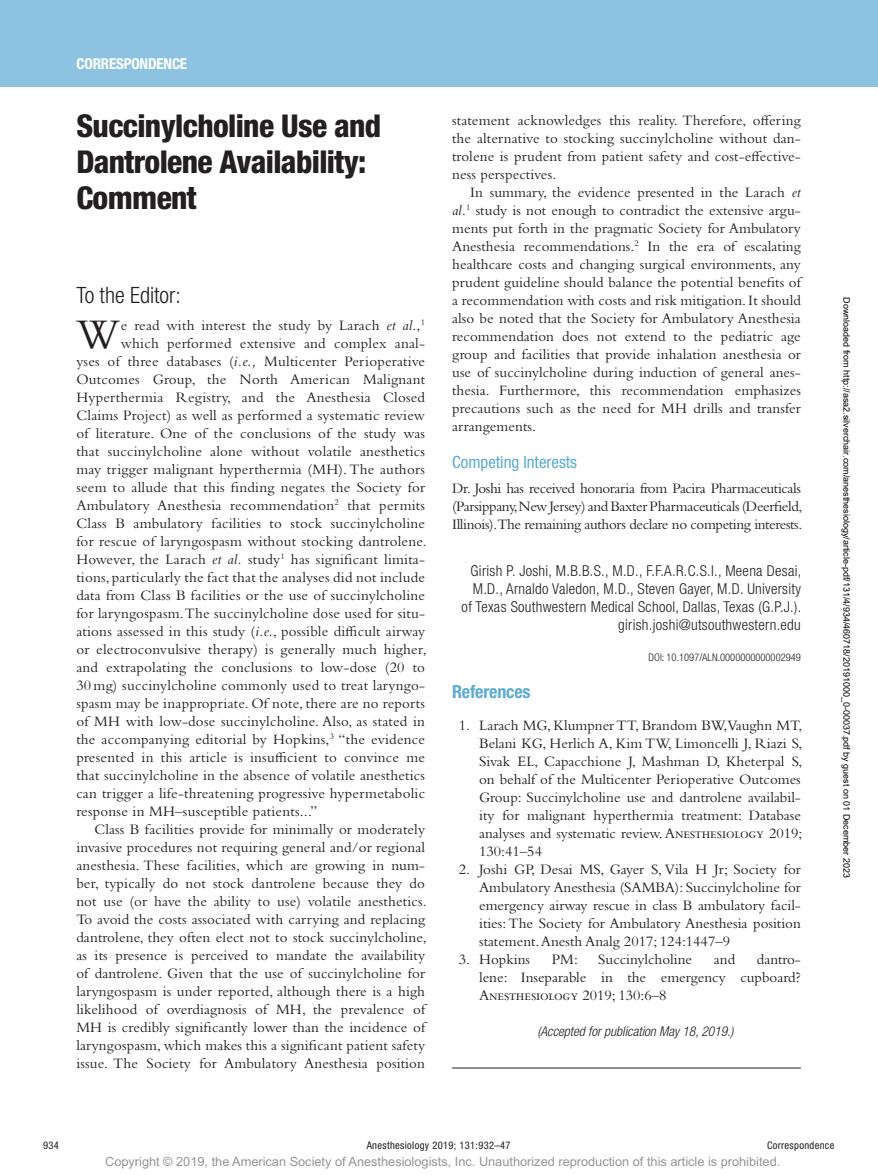
<style>
.page{position:relative;width:878px;height:1175px;background:#fff}
.page>*{position:absolute;margin:0;border:0;box-sizing:border-box;transform-origin:0 0}
.t1{font:43.95px "Bembo Std";color:#231f20}
.t2{font:800 condensed 31.5px/36px "Helvetica Neue LT Std";letter-spacing:-.02em;color:#231f20}
.t3{font:300 condensed 22.5px "Helvetica Neue LT Std";color:#231f20}
.t4{font:700 condensed 18px "Helvetica Neue LT Std";color:#5caad4}
.t5{font:condensed 16.8px "Helvetica Neue LT Std";color:#5caad4}
.t6{font:15px/18px "Bembo Std";letter-spacing:.01em;color:#231f20;text-align:justify}
.t7{font:300 condensed 15px/18px "Helvetica Neue LT Std";letter-spacing:.02em;color:#231f20;text-align:right}
.t8{font:700 condensed 15px "Helvetica Neue LT Std";letter-spacing:-.01em;color:#fff}
.t9{font:italic 300 condensed 13.5px "Helvetica Neue LT Std";color:#231f20}
.t10{font:12.75px "Arial MT Std";color:#939598}
.t11{font:condensed 10.5px "Helvetica Neue LT Std";letter-spacing:.03em;color:#231f20}
.t12{font:300 condensed 10.5px "Helvetica Neue LT Std";color:#231f20}
.t13{font:9px "Arial";color:#000}
.s1{font-style:italic}
</style>
<div class="page">
<div style="left:0;top:0;width:878px;height:86px;background:#8dc3e0"></div>
<hr style="left:452px;top:1067px;width:348px;height:1px;background:#231f20">
<p class="t8" style="left:77px;top:54px;width:112px">CORRESPONDENCE</p>
<h2 class="t2" style="left:76px;top:108px;width:306px">Succinylcholine Use and<br>Dantrolene Availability:<br>Comment</h2>
<h3 class="t3" style="left:76px;top:282px;width:106px">To the Editor:</h3>
<h1 class="t1" style="left:76px;top:309px;width:45px">W</h1>
<p class="t6" style="left:121px;top:316px;width:306px">e read with interest the study by Larach <span class="s1">et al</span>.,<sup>1</sup></p>
<p class="t6" style="left:121px;top:334px;width:306px">which performed extensive and complex anal-</p>
<p class="t6" style="left:76px;top:352px;width:350px">yses of three databases (<span class="s1">i.e.,</span> Multicenter Perioperative</p>
<p class="t6" style="left:76px;top:370px;width:350px">Outcomes Group, the North American Malignant</p>
<p class="t6" style="left:76px;top:388px;width:350px">Hyperthermia Registry, and the Anesthesia Closed</p>
<p class="t6" style="left:76px;top:406px;width:350px">Claims Project) as well as performed a systematic review</p>
<p class="t6" style="left:76px;top:424px;width:350px">of literature. One of the conclusions of the study was</p>
<p class="t6" style="left:76px;top:442px;width:350px">that succinylcholine alone without volatile anesthetics</p>
<p class="t6" style="left:76px;top:460px;width:350px">may trigger malignant hyperthermia (MH). The authors</p>
<p class="t6" style="left:76px;top:478px;width:350px">seem to allude that this finding negates the Society for</p>
<p class="t6" style="left:76px;top:496px;width:350px">Ambulatory Anesthesia recommendation<sup>2</sup> that permits</p>
<p class="t6" style="left:76px;top:514px;width:350px">Class B ambulatory facilities to stock succinylcholine</p>
<p class="t6" style="left:76px;top:532px;width:352px">for rescue of laryngospasm without stocking dantrolene.</p>
<p class="t6" style="left:76px;top:550px;width:350px">However, the Larach <span class="s1">et al.</span> study<sup>1</sup> has significant limita-</p>
<p class="t6" style="left:76px;top:568px;width:350px">tions, particularly the fact that the analyses did not include</p>
<p class="t6" style="left:76px;top:586px;width:350px">data from Class B facilities or the use of succinylcholine</p>
<p class="t6" style="left:76px;top:604px;width:350px">for laryngospasm. The succinylcholine dose used for situ-</p>
<p class="t6" style="left:76px;top:622px;width:350px">ations assessed in this study (<span class="s1">i.e.</span>, possible difficult airway</p>
<p class="t6" style="left:76px;top:640px;width:352px">or electroconvulsive therapy) is generally much higher,</p>
<p class="t6" style="left:76px;top:658px;width:350px">and extrapolating the conclusions to low-dose (20 to</p>
<p class="t6" style="left:76px;top:676px;width:350px">30mg) succinylcholine commonly used to treat laryngo-</p>
<p class="t6" style="left:76px;top:694px;width:350px">spasm may be inappropriate. Of note, there are no reports</p>
<p class="t6" style="left:76px;top:712px;width:350px">of MH with low-dose succinylcholine. Also, as stated in</p>
<p class="t6" style="left:76px;top:730px;width:350px">the accompanying editorial by Hopkins,<sup>3</sup> “the evidence</p>
<p class="t6" style="left:76px;top:748px;width:350px">presented in this article is insufficient to convince me</p>
<p class="t6" style="left:76px;top:766px;width:350px">that succinylcholine in the absence of volatile anesthetics</p>
<p class="t6" style="left:76px;top:784px;width:350px">can trigger a life-threatening progressive hypermetabolic</p>
<p class="t6" style="left:76px;top:802px;width:243px">response in MH–susceptible patients...”</p>
<p class="t6" style="left:94px;top:820px;width:332px">Class B facilities provide for minimally or moderately</p>
<p class="t6" style="left:76px;top:838px;width:350px">invasive procedures not requiring general and/or regional</p>
<p class="t6" style="left:76px;top:856px;width:350px">anesthesia. These facilities, which are growing in num-</p>
<p class="t6" style="left:76px;top:874px;width:350px">ber, typically do not stock dantrolene because they do</p>
<p class="t6" style="left:76px;top:892px;width:352px">not use (or have the ability to use) volatile anesthetics.</p>
<p class="t6" style="left:76px;top:910px;width:350px">To avoid the costs associated with carrying and replacing</p>
<p class="t6" style="left:76px;top:928px;width:352px">dantrolene, they often elect not to stock succinylcholine,</p>
<p class="t6" style="left:76px;top:946px;width:350px">as its presence is perceived to mandate the availability</p>
<p class="t6" style="left:76px;top:964px;width:350px">of dantrolene. Given that the use of succinylcholine for</p>
<p class="t6" style="left:76px;top:982px;width:350px">laryngospasm is under reported, although there is a high</p>
<p class="t6" style="left:76px;top:1000px;width:350px">likelihood of overdiagnosis of MH, the prevalence of</p>
<p class="t6" style="left:76px;top:1018px;width:350px">MH is credibly significantly lower than the incidence of</p>
<p class="t6" style="left:76px;top:1036px;width:350px">laryngospasm, which makes this a significant patient safety</p>
<p class="t6" style="left:76px;top:1054px;width:350px">issue. The Society for Ambulatory Anesthesia position</p>
<p class="t6" style="left:452px;top:111px;width:350px">statement acknowledges this reality. Therefore, offering the alternative to stocking succinylcholine without dan&shy;trolene is prudent from patient safety and cost-effective&shy;ness perspectives.</p>
<p class="t6" style="left:452px;top:183px;width:350px;text-indent:18px">In summary, the evidence presented in the Larach <span class="s1">et al.</span><sup>1</sup> study is not enough to contradict the extensive argu&shy;ments put forth in the pragmatic Society for Ambulatory Anesthesia recommendations.<sup>2</sup> In the era of escalating healthcare costs and changing surgical environments, any prudent guideline should balance the potential benefits of a recommendation with costs and risk mitigation. It should also be noted that the Society for Ambulatory Anesthesia recommendation does not extend to the pediatric age group and facilities that provide inhalation anesthesia or use of succinylcholine during induction of general anes&shy;thesia. Furthermore, this recommendation emphasizes precautions such as the need for MH drills and transfer arrangements.</p>
<p class="t5" style="left:452px;top:453px;width:126px">Competing Interests</p>
<p class="t6" style="left:452px;top:479px;width:352px">Dr. Joshi has received honoraria from Pacira Pharmaceuticals (Parsippany,New Jersey) and Baxter Pharmaceuticals (Deerfield, Illinois).The remaining authors declare no competing interests.</p>
<p class="t7" style="left:461px;top:561px;width:341px">Girish P. Joshi, M.B.B.S., M.D., F.F.A.R.C.S.I., Meena Desai, M.D., Arnaldo Valedon, M.D., Steven Gayer, M.D. University of Texas Southwestern Medical School, Dallas, Texas (G.P.J.). girish.joshi@utsouthwestern.edu</p>
<p class="t12" style="left:648px;top:651px;width:154px">DOI: 10.1097/ALN.0000000000002949</p>
<p class="t4" style="left:452px;top:680px;width:80px">REFERENCES</p>
<p class="t6" style="left:479px;top:716px;width:325px;text-indent:-20px">1. Larach MG, Klumpner TT, Brandom BW,Vaughn MT, Belani KG, Herlich A, Kim TW, Limoncelli J, Riazi S, Sivak EL, Capacchione J, Mashman D, Kheterpal S, on behalf of the Multicenter Perioperative Outcomes Group: Succinylcholine use and dantrolene availabil&shy;ity for malignant hyperthermia treatment: Database analyses and systematic review. Anesthesiology 2019; 130:41–54</p>
<p class="t6" style="left:479px;top:860px;width:323px;text-indent:-20px">2. Joshi GP, Desai MS, Gayer S, Vila H Jr; Society for Ambulatory Anesthesia (SAMBA): Succinylcholine for emergency airway rescue in class B ambulatory facil&shy;ities: The Society for Ambulatory Anesthesia position statement. Anesth Analg 2017; 124:1447–9</p>
<p class="t6" style="left:459px;top:950px;width:73px">3. Hopkins</p>
<p class="t6" style="left:552px;top:950px;width:28px">PM:</p>
<p class="t6" style="left:598px;top:950px;width:95px">Succinylcholine</p>
<p class="t6" style="left:714px;top:950px;width:23px">and</p>
<p class="t6" style="left:479px;top:950px;width:323px;text-indent:278px">dantro&shy;lene: Inseparable in the emergency cupboard?<br>Anesthesiology 2019; 130:6–8</p>
<p class="t9" style="left:537px;top:1023px;width:197px">(Accepted for publication May 18, 2019.)</p>
<p class="t13" style="left:850px;top:297px;width:582px;rotate:90deg">Downloaded from http://asa2.silverchair.com/anesthesiology/article-pdf/131/4/934/460718/20191000_0-00037.pdf by guest on 01 December 2023</p>
<p class="t11" style="left:43px;top:1139px;width:17px">934</p>
<p class="t11" style="left:367px;top:1139px;width:276px">Anesthesiology 2019; 131:932–47 C</p>
<p class="t11" style="left:772px;top:1139px;width:63px">orrespondence</p>
<p class="t10" style="left:105px;top:1154px;width:676px">Copyright © 2019, the American Society of Anesthesiologists, Inc. Unauthorized reproduction of this article is prohibited.</p>
</div>
